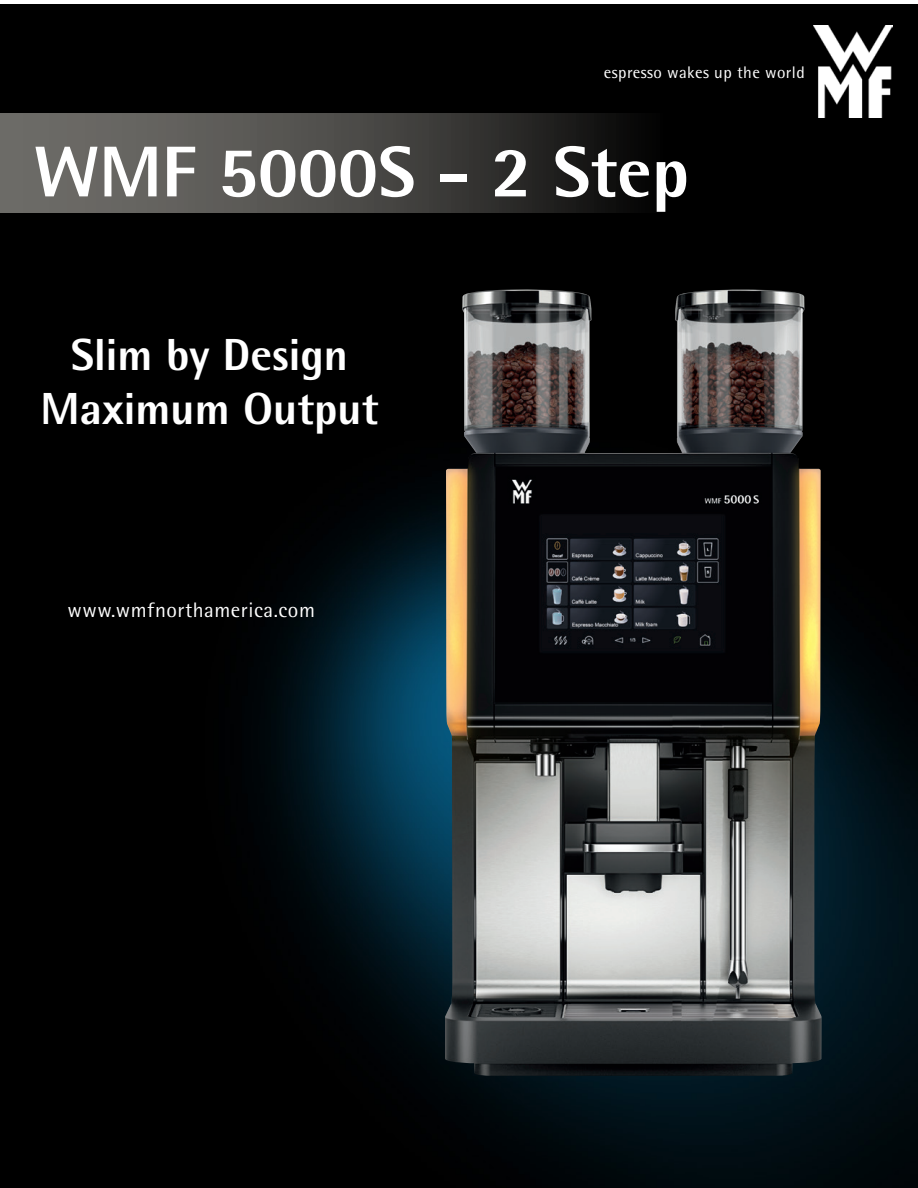
<style>
.page{position:relative;width:918px;height:1188px;background:#fff}
.page>*{position:absolute;margin:0;border:0;box-sizing:border-box;transform-origin:0 0}
.t1{font:700 72px "WMF Rotis";color:#fff}
.t2{font:700 45px "WMF Rotis";color:#fff}
.t3{font:21px "WMF Rotis";letter-spacing:.025em;color:#fff}
.t4{font:16.8px "WMF Rotis";letter-spacing:.025em;color:#fff}
</style>
<div class="page">
<img style="left:0;top:4px;width:918px;height:1184px">
<img style="left:813px;top:25px;width:80px;height:88px">
<svg style="left:0;top:113px;width:918px;height:100px;background:#333230"></svg>
<img style="left:445px;top:289px;width:377px;height:787px">
<p class="t4" style="left:604px;top:62px;width:202px">espresso wakes up the world</p>
<p class="t1" style="left:34px;top:126px;width:657px">WMF 5000S - 2 Step</p>
<p class="t2" style="left:71px;top:327px;width:279px">Slim by Design</p>
<p class="t2" style="left:40px;top:381px;width:339px">Maximum Output</p>
<p class="t3" style="left:68px;top:597px;width:249px">www.wmfnorthamerica.com</p>
</div>
